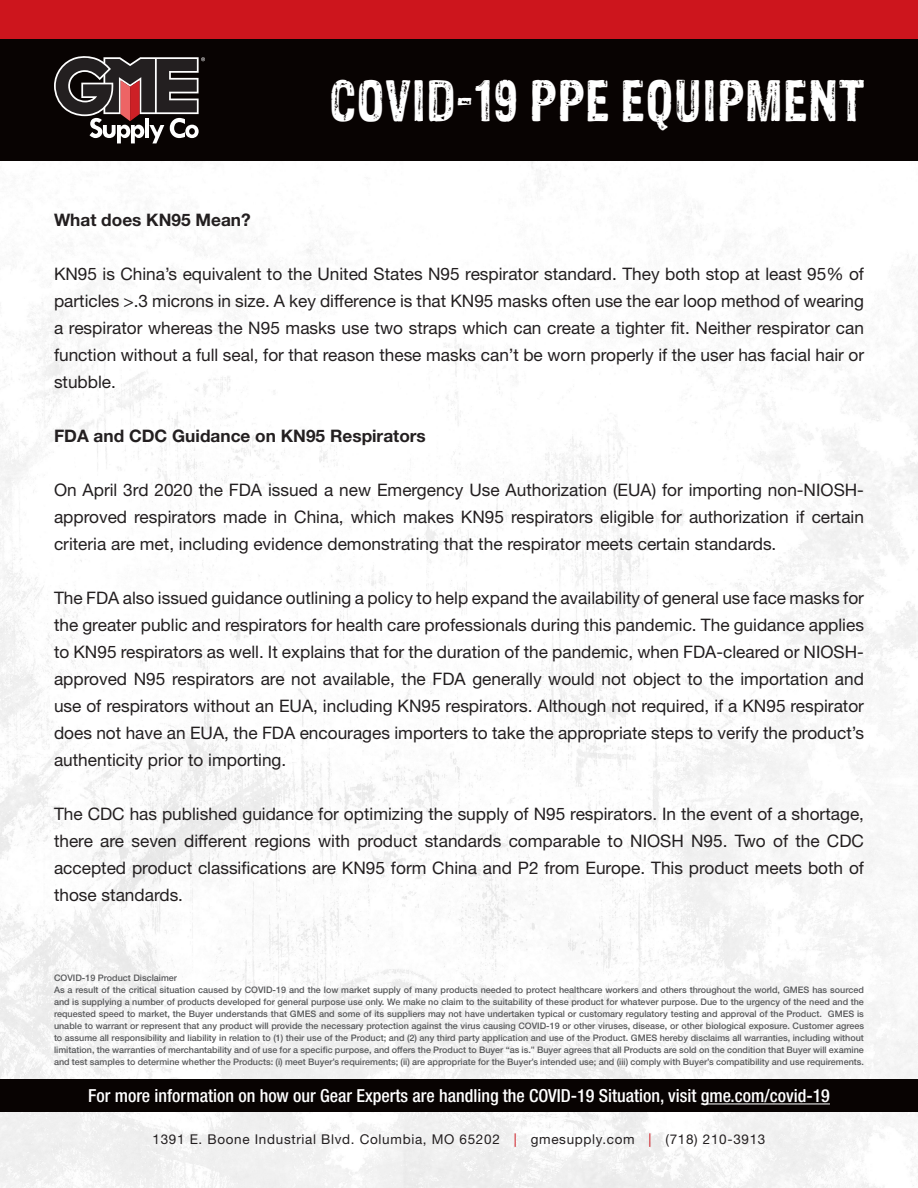
<style>
.page{position:relative;width:918px;height:1188px;background:#fff}
.page>*{position:absolute;margin:0;border:0;box-sizing:border-box;transform-origin:0 0}
.t1{font:47.7px "Sans Culottes";letter-spacing:.02em;color:#fff}
.t2{font:500 condensed 18px "Helvetica Neue LT Std";color:#fff}
.t3{font:17.25px/27px "Helvetica Neue LT Std";color:#231f20;text-align:justify}
.t4{font:700 17.25px "Helvetica Neue LT Std";color:#231f20}
.t5{font:13.5px "Helvetica Neue LT Std";letter-spacing:.05em;color:#231f20}
.t6{font:500 9px/12px "Helvetica Neue LT Std";color:#57585a;text-align:justify}
.s1{color:#cd151d}
</style>
<div class="page">
<img style="left:0;top:161px;width:918px;height:1027px">
<div style="left:0;top:0;width:918px;height:47px;background:#cd151d"></div>
<div style="left:0;top:40px;width:918px;height:121px;background:#080302"></div>
<svg style="left:54px;top:56px;width:151px;height:87px"></svg>
<div style="left:0;top:1079px;width:918px;height:33px;background:#080302"></div>
<hr style="left:701px;top:1104px;width:129px;height:1px;background:#fff">
<p class="t4" style="left:54px;top:209px;width:198px">What does KN95 Mean?</p>
<p class="t1" style="left:330px;top:66px;width:537px">COVID-19 PPE EQUIPMENT</p>
<p class="t3" style="left:54px;top:260px;width:812px">KN95 is China’s equivalent to the United States N95 respirator standard. They both stop at least 95% of particles &gt;.3 microns in size. A key difference is that KN95 masks often use the ear loop method of wearing a respirator whereas the N95 masks use two straps which can create a tighter fit. Neither respirator can function without a full seal, for that reason these masks can’t be worn properly if the user has facial hair or stubble.</p>
<p class="t4" style="left:54px;top:425px;width:373px">FDA and CDC Guidance on KN95 Respirators</p>
<p class="t3" style="left:54px;top:476px;width:812px">On April 3rd 2020 the FDA issued a new Emergency Use Authorization (EUA) for importing non-NIOSH&shy;approved respirators made in China, which makes KN95 respirators eligible for authorization if certain criteria are met, including evidence demonstrating that the respirator meets certain standards.</p>
<p class="t3" style="left:54px;top:584px;width:812px">The FDA also issued guidance outlining a policy to help expand the availability of general use face masks for the greater public and respirators for health care professionals during this pandemic. The guidance applies to KN95 respirators as well. It explains that for the duration of the pandemic, when FDA-cleared or NIOSH&shy;approved N95 respirators are not available, the FDA generally would not object to the importation and use of respirators without an EUA, including KN95 respirators. Although not required, if a KN95 respirator does not have an EUA, the FDA encourages importers to take the appropriate steps to verify the product’s authenticity prior to importing.</p>
<p class="t3" style="left:54px;top:800px;width:812px">The CDC has published guidance for optimizing the supply of N95 respirators. In the event of a shortage, there are seven different regions with product standards comparable to NIOSH N95. Two of the CDC accepted product classifications are KN95 form China and P2 from Europe. This product meets both of those standards.</p>
<p class="t6" style="left:54px;top:971px;width:125px">COVID-19 Product Disclaimer</p>
<p class="t6" style="left:54px;top:983px;width:812px">As a result of the critical situation caused by COVID-19 and the low market supply of many products needed to protect healthcare workers and others throughout the world, GMES has sourced and is supplying a number of products developed for general purpose use only. We make no claim to the suitability of these product for whatever purpose. Due to the urgency of the need and the requested speed to market, the Buyer understands that GMES and some of its suppliers may not have undertaken typical or customary regulatory testing and approval of the Product. GMES is unable to warrant or represent that any product will provide the necessary protection against the virus causing COVID-19 or other viruses, disease, or other biological exposure. Customer agrees to assume all responsibility and liability in relation to (1) their use of the Product; and (2) any third party application and use of the Product. GMES hereby disclaims all warranties, including without limitation, the warranties of merchantability and of use for a specific purpose, and offers the Product to Buyer “as is.” Buyer agrees that all Products are sold on the condition that Buyer will examine and test samples to determine whether the Products: (i) meet Buyer’s requirements; (ii) are appropriate for the Buyer’s intended use; and (iii) comply with Buyer’s compatibility and use requirements.</p>
<p class="t2" style="left:88px;top:1085px;width:743px">For more information on how our Gear Experts are handling the COVID-19 Situation, visit gme.com/covid-19</p>
<p class="t5" style="left:153px;top:1131px;width:614px">1391 E. Boone Industrial Blvd. Columbia, MO 65202 <span class="s1">|</span> gmesupply.com <span class="s1">|</span> (718) 210-3913</p>
</div>
